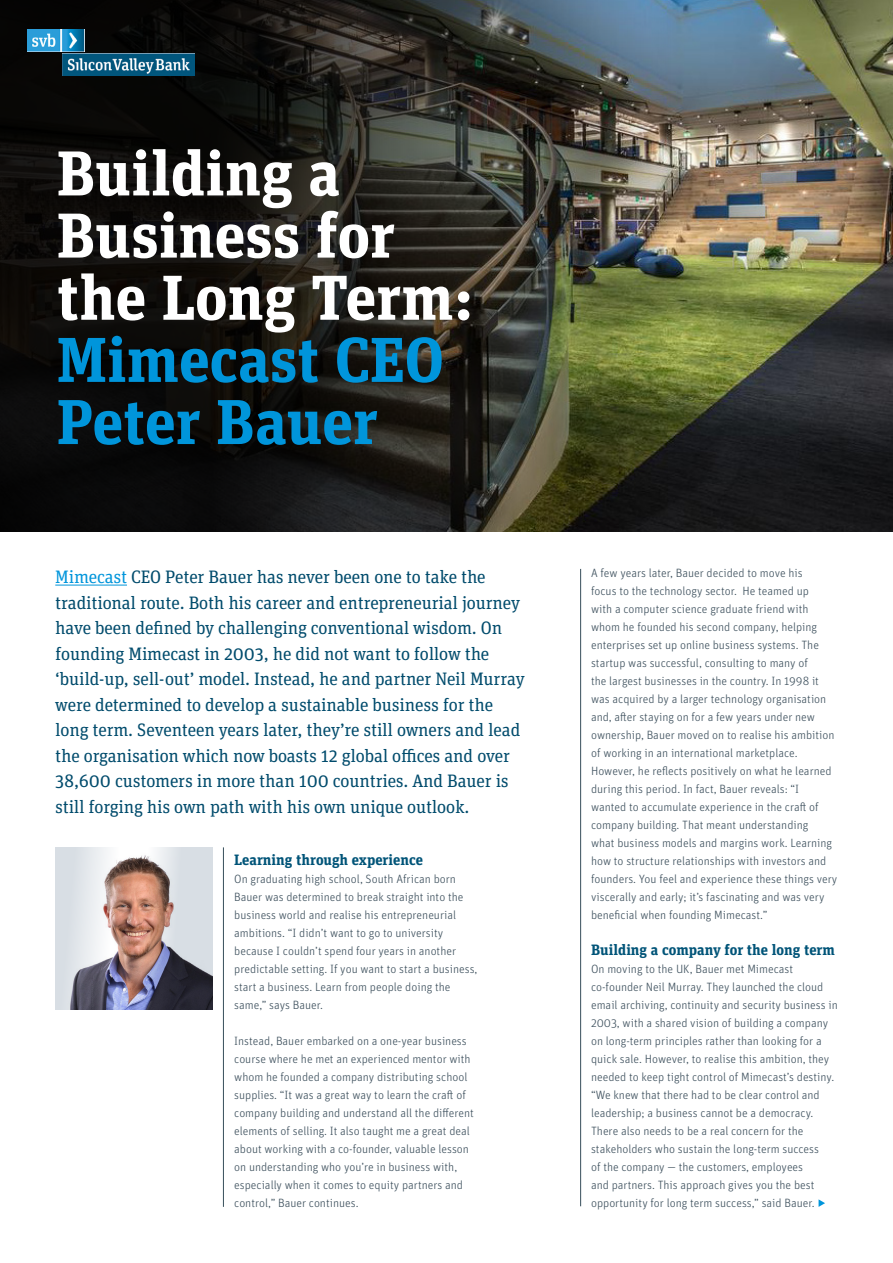
<style>
.page{position:relative;width:893px;height:1263px;background:#fff}
.page>*{position:absolute;margin:0;border:0;box-sizing:border-box;transform-origin:0 0}
.t1{font:700 63.3px/62.1px "SVB Slab Offc";color:#fff}
.t2{font:700 63.3px/62.1px "SVB Slab Offc";color:#0095db}
.t3{font:18px/25.5px "SVB Slab";letter-spacing:-.01em;color:#004b6c}
.t4{font:700 15px "SVB Slab";color:#005478}
.t5{font:300 12px/18px "SVB Sans";color:#3c4f5c}
.s1{color:#0095db}
</style>
<div class="page">
<img style="left:714px;top:0;width:179px;height:531px">
<img style="left:0;top:0;width:714px;height:531px">
<hr style="left:580px;top:569px;width:1px;height:637px;background:#374e5a">
<hr style="left:223px;top:847px;width:1px;height:360px;background:#374e5a">
<svg style="left:819px;top:1199px;width:6px;height:8px"></svg>
<img style="left:27px;top:30px;width:57px;height:22px">
<img style="left:62px;top:54px;width:133px;height:22px">
<hr style="left:55px;top:585px;width:72px;height:1px;background:#0095db">
<img style="left:55px;top:847px;width:73px;height:162px">
<img style="left:128px;top:847px;width:85px;height:162px">
<h1 class="t1" style="left:57px;top:139px;width:418px">Building a<br>Business for the Long Term:</h1>
<h1 class="t2" style="left:57px;top:325px;width:389px">Mimecast CEO<br>Peter Bauer</h1>
<p class="t3" style="left:55px;top:564px;width:471px"><span class="s1">Mimecast</span> CEO Peter Bauer has never been one to take the traditional route. Both his career and entrepreneurial journey have been defined by challenging conventional wisdom. On founding Mimecast in 2003, he did not want to follow the ‘build-up, sell-out’ model. Instead, he and partner Neil Murray were determined to develop a sustainable business for the long term. Seventeen years later, they’re still owners and lead the organisation which now boasts 12 global offices and over 38,600 customers in more than 100 countries. And Bauer is still forging his own path with his own unique outlook.</p>
<p class="t4" style="left:234px;top:849px;width:190px">Learning through experience</p>
<p class="t5" style="left:234px;top:870px;width:245px">On graduating high school, South African born Bauer was determined to break straight into the business world and realise his entrepreneurial ambitions. “I didn’t want to go to university because I couldn’t spend four years in another predictable setting. If you want to start a business, start a business. Learn from people doing the same,” says Bauer.</p>
<p class="t5" style="left:234px;top:1032px;width:241px">Instead, Bauer embarked on a one-year business course where he met an experienced mentor with whom he founded a company distributing school supplies. “It was a great way to learn the craft of company building and understand all the different elements of selling. It also taught me a great deal about working with a co-founder, valuable lesson on understanding who you’re in business with, especially when it comes to equity partners and control,” Bauer continues.</p>
<p class="t5" style="left:591px;top:564px;width:248px">A few years later, Bauer decided to move his<br>focus to the technology sector. He teamed up<br>with a computer science graduate friend with whom he founded his second company, helping enterprises set up online business systems. The startup was successful, consulting to many of<br>the largest businesses in the country. In 1998 it was acquired by a larger technology organisation and, after staying on for a few years under new ownership, Bauer moved on to realise his ambition of working in an international marketplace.<br>However, he reflects positively on what he learned during this period. In fact, Bauer reveals: “I wanted to accumulate experience in the craft of company building. That meant understanding<br>what business models and margins work. Learning how to structure relationships with investors and founders. You feel and experience these things very viscerally and early; it’s fascinating and was very beneficial when founding Mimecast.”</p>
<p class="t4" style="left:591px;top:939px;width:245px">Building a company for the long term</p>
<p class="t5" style="left:591px;top:960px;width:248px">On moving to the UK, Bauer met Mimecast co-founder Neil Murray. They launched the cloud email archiving, continuity and security business in 2003, with a shared vision of building a company on long-term principles rather than looking for a quick sale. However, to realise this ambition, they needed to keep tight control of Mimecast’s destiny. “We knew that there had to be clear control and leadership; a business cannot be a democracy.<br>There also needs to be a real concern for the stakeholders who sustain the long-term success<br>of the company — the customers, employees<br>and partners. This approach gives you the best opportunity for long term success,” said Bauer.</p>
</div>
